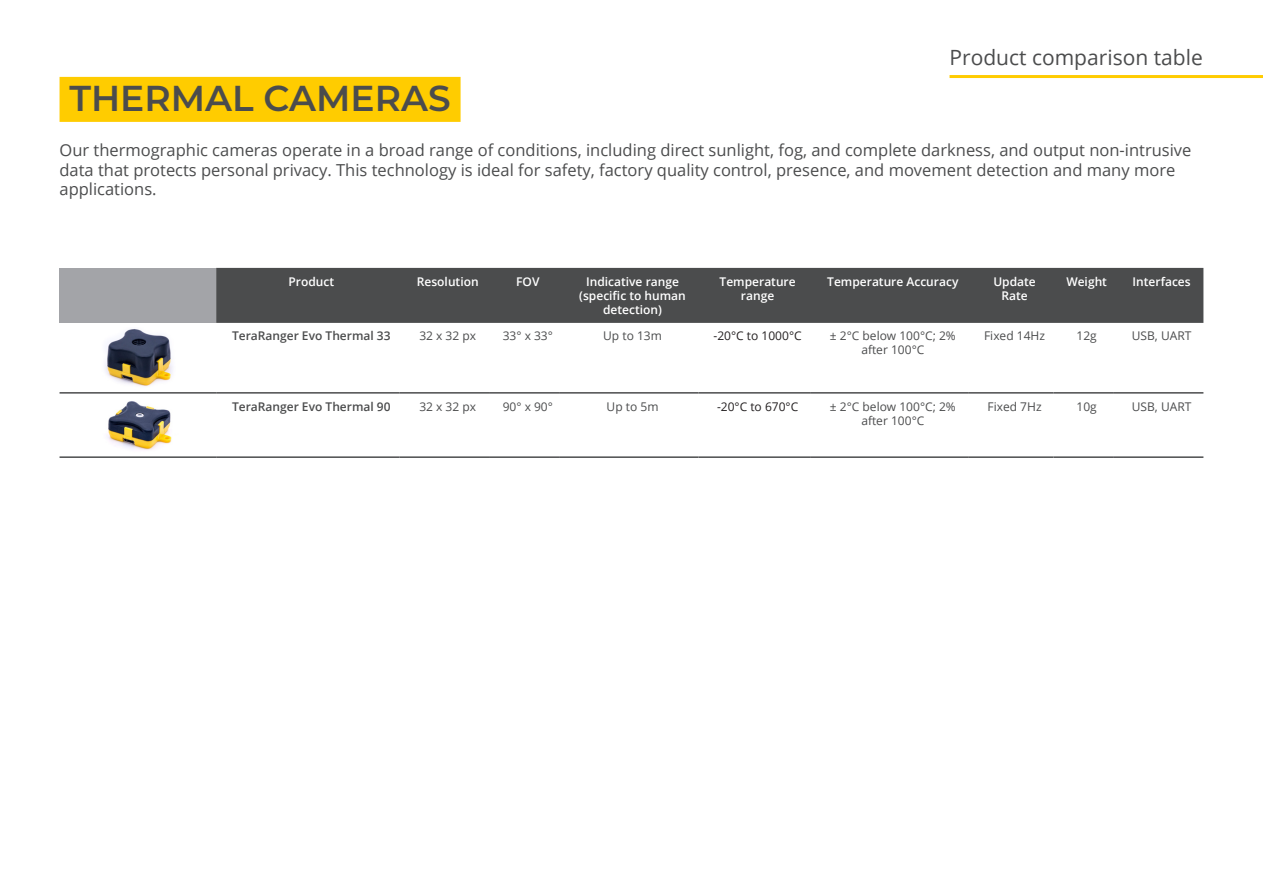
<style>
.page{position:relative;width:1263px;height:893px;background:#fff}
.page>*{position:absolute;margin:0;border:0;box-sizing:border-box;transform-origin:0 0}
.t1{font:600 36px "Montserrat";color:#4b4c4d}
.t2{font:21px "Open Sans";color:#4b4c4d}
.t3{font:16.5px/19.8px "Open Sans";color:#4b4c4d}
.t4{font:12px/14.4px "Open Sans";color:#4b4c4d;text-align:center}
.t5{font:600 12px/14.4px "Open Sans";color:#fff;text-align:center}
.t6{font:600 12px "Open Sans";color:#4b4c4d}
.t7{font:12px "Open Sans";color:#231f20}
</style>
<div class="page">
<hr style="left:949px;top:75px;width:314px;height:3px;background:#fc0">
<div style="left:60px;top:77px;width:401px;height:45px;background:#fc0"></div>
<div style="left:60px;top:268px;width:156px;height:55px;background:#a3a4a8"></div>
<div style="left:216px;top:268px;width:987px;height:55px;background:#4b4c4d"></div>
<hr style="left:60px;top:392px;width:156px;height:2px;background:#4b4c4d">
<hr style="left:216px;top:392px;width:184px;height:2px;background:#4b4c4d">
<hr style="left:400px;top:392px;width:89px;height:2px;background:#4b4c4d">
<hr style="left:489px;top:392px;width:71px;height:2px;background:#4b4c4d">
<hr style="left:560px;top:392px;width:138px;height:2px;background:#4b4c4d">
<hr style="left:698px;top:392px;width:112px;height:2px;background:#4b4c4d">
<hr style="left:810px;top:392px;width:159px;height:2px;background:#4b4c4d">
<hr style="left:969px;top:392px;width:84px;height:2px;background:#4b4c4d">
<hr style="left:1053px;top:392px;width:60px;height:2px;background:#4b4c4d">
<hr style="left:1113px;top:392px;width:90px;height:2px;background:#4b4c4d">
<hr style="left:60px;top:456px;width:156px;height:2px;background:#4b4c4d">
<hr style="left:216px;top:456px;width:184px;height:2px;background:#4b4c4d">
<hr style="left:400px;top:456px;width:89px;height:2px;background:#4b4c4d">
<hr style="left:489px;top:456px;width:71px;height:2px;background:#4b4c4d">
<hr style="left:560px;top:456px;width:138px;height:2px;background:#4b4c4d">
<hr style="left:698px;top:456px;width:112px;height:2px;background:#4b4c4d">
<hr style="left:810px;top:456px;width:159px;height:2px;background:#4b4c4d">
<hr style="left:969px;top:456px;width:84px;height:2px;background:#4b4c4d">
<hr style="left:1053px;top:456px;width:60px;height:2px;background:#4b4c4d">
<hr style="left:1113px;top:456px;width:90px;height:2px;background:#4b4c4d">
<img style="left:107px;top:401px;width:65px;height:49px">
<img style="left:105px;top:329px;width:68px;height:57px">
<p class="t1" style="left:69px;top:73px;width:383px">THERMAL CAMERAS</p>
<p class="t2" style="left:949px;top:43px;width:255px">Product comparison table</p>
<p class="t3" style="left:60px;top:139px;width:1133px">Our thermographic cameras operate in a broad range of conditions, including direct sunlight, fog, and complete darkness, and output non-intrusive data that protects personal privacy. This technology is ideal for safety, factory quality control, presence, and movement detection and many more applications.</p>
<p class="t5" style="left:288px;top:274px;width:47px">Product</p>
<p class="t5" style="left:417px;top:274px;width:63px">Resolution</p>
<p class="t5" style="left:516px;top:274px;width:25px">FOV</p>
<p class="t5" style="left:579px;top:274px;width:108px">Indicative range (specific to human detection)</p>
<p class="t5" style="left:720px;top:274px;width:78px">Temperature range</p>
<p class="t5" style="left:827px;top:274px;width:133px">Temperature Accuracy</p>
<p class="t5" style="left:993px;top:274px;width:44px">Update<br>Rate</p>
<p class="t5" style="left:1066px;top:274px;width:42px">Weight</p>
<p class="t5" style="left:1132px;top:274px;width:60px">Interfaces</p>
<p class="t6" style="left:232px;top:327px;width:160px">TeraRanger Evo Thermal 33</p>
<p class="t4" style="left:419px;top:328px;width:58px">32 x 32 px</p>
<p class="t4" style="left:503px;top:328px;width:52px">33° x 33°</p>
<p class="t4" style="left:603px;top:328px;width:60px">Up to 13m</p>
<p class="t7" style="left:713px;top:327px;width:90px">-20°C to 1000°C</p>
<p class="t4" style="left:830px;top:328px;width:127px">± 2°C below 100°C; 2% after 100°C</p>
<p class="t4" style="left:984px;top:328px;width:62px">Fixed 14Hz</p>
<p class="t4" style="left:1076px;top:328px;width:22px">12g</p>
<p class="t4" style="left:1132px;top:328px;width:61px">USB, UART</p>
<p class="t6" style="left:232px;top:398px;width:160px">TeraRanger Evo Thermal 90</p>
<p class="t4" style="left:419px;top:399px;width:58px">32 x 32 px</p>
<p class="t4" style="left:503px;top:399px;width:52px">90° x 90°</p>
<p class="t4" style="left:607px;top:399px;width:53px">Up to 5m</p>
<p class="t7" style="left:717px;top:398px;width:83px">-20°C to 670°C</p>
<p class="t4" style="left:830px;top:399px;width:127px">± 2°C below 100°C; 2% after 100°C</p>
<p class="t4" style="left:987px;top:399px;width:56px">Fixed 7Hz</p>
<p class="t4" style="left:1076px;top:399px;width:22px">10g</p>
<p class="t4" style="left:1132px;top:399px;width:61px">USB, UART</p>
</div>
